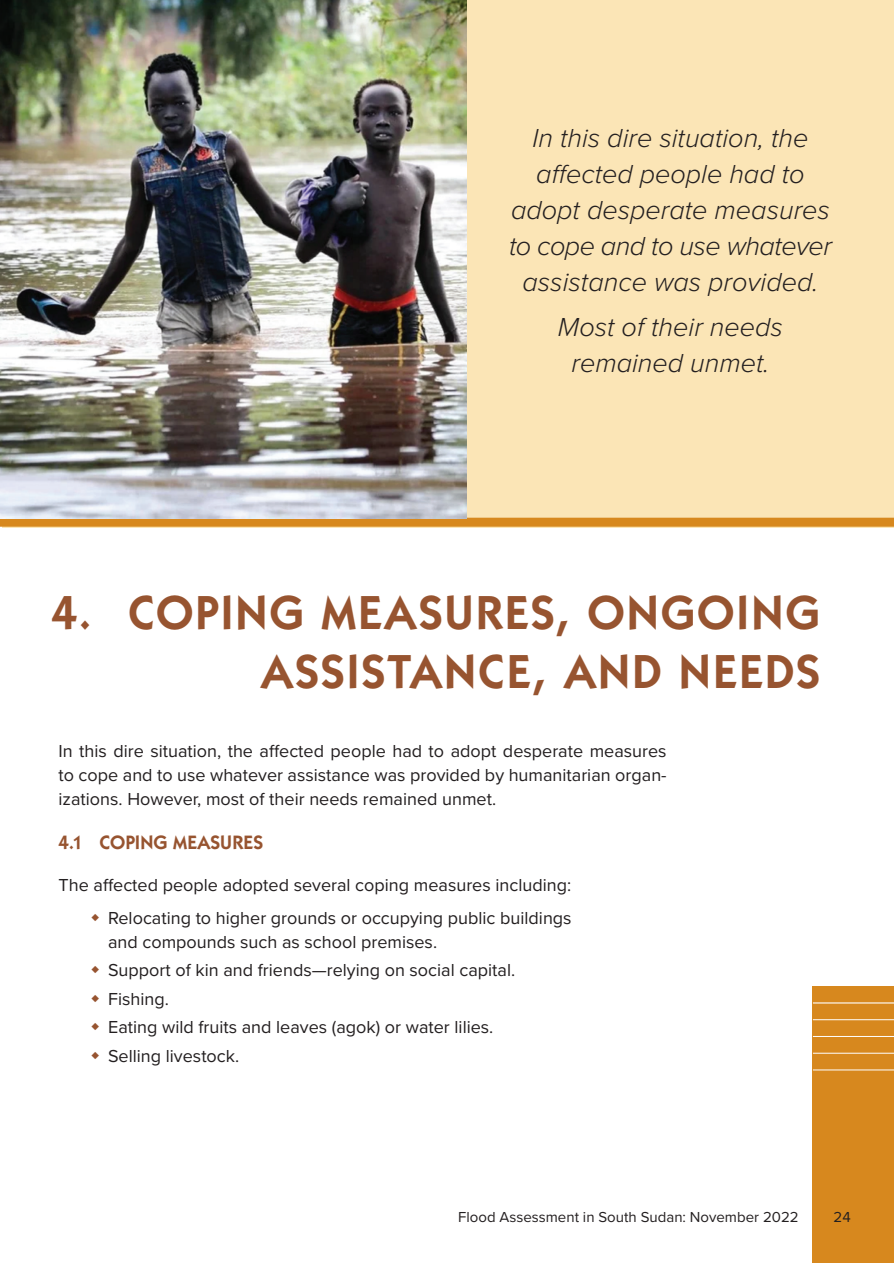
<style>
.page{position:relative;width:894px;height:1263px;background:#fff}
.page>*{position:absolute;margin:0;border:0;box-sizing:border-box;transform-origin:0 0}
.t1{font:600 48px/58.5px "ITC Kabel Std";letter-spacing:.04em;color:#975430;text-align:right}
.t2{font:italic 300 27px/36px "Proxima Nova";color:#231f20;text-align:center}
.t3{font:600 19.5px "ITC Kabel Std";letter-spacing:.005em;color:#975430}
.t4{font:18px/28.5px "Proxima Nova";color:#231f20;text-align:justify}
.t5{font:15px "Proxima Nova";color:#231f20}
</style>
<div class="page">
<div style="left:812px;top:986px;width:81px;height:277px;background:#d7881e"></div>
<hr style="left:812px;top:1069px;width:81px;height:1px;background:#fff">
<hr style="left:812px;top:1002px;width:81px;height:1px;background:#fff">
<hr style="left:812px;top:1019px;width:81px;height:1px;background:#fff">
<hr style="left:812px;top:1036px;width:81px;height:1px;background:#fff">
<hr style="left:812px;top:1053px;width:81px;height:1px;background:#fff">
<div style="left:2px;top:0;width:891px;height:528px;background:#fbe5b6"></div>
<div style="left:0;top:517px;width:893px;height:9px;background:#d7881e"></div>
<img style="left:0;top:0;width:466px;height:518px">
<h2 class="t2" style="left:509px;top:119px;width:324px">In this dire situation, the affected people had to adopt desperate measures to cope and to use whatever assistance was provided.</h2>
<h2 class="t2" style="left:557px;top:308px;width:226px">Most of their needs remained unmet.</h2>
<h1 class="t1" style="left:51px;top:584px;width:769px">4. COPING MEASURES, ONGOING<br>ASSISTANCE, AND NEEDS</h1>
<p class="t4" style="left:58px;top:738px;width:609px;line-height:24px">In this dire situation, the affected people had to adopt desperate measures to cope and to use whatever assistance was provided by humanitarian organ&shy;izations. However, most of their needs remained unmet.</p>
<p class="t3" style="left:58px;top:830px;width:206px">4.1 COPING MEASURES</p>
<p class="t4" style="left:58px;top:867px;width:514px;line-height:33px;text-align:right">The affected people adopted several coping measures including:<br>Relocating to higher grounds or occupying public buildings</p>
<p class="t4" style="left:108px;top:927px;width:408px;text-align:left">and compounds such as school premises.<br>Support of kin and friends—relying on social capital.<br>Fishing.<br>Eating wild fruits and leaves (agok) or water lilies.<br>Selling livestock.</p>
<p class="t5" style="left:458px;top:1205px;width:342px">Flood Assessment in South Sudan: November 2022</p>
<p class="t5" style="left:833px;top:1205px;width:19px">24</p>
</div>
